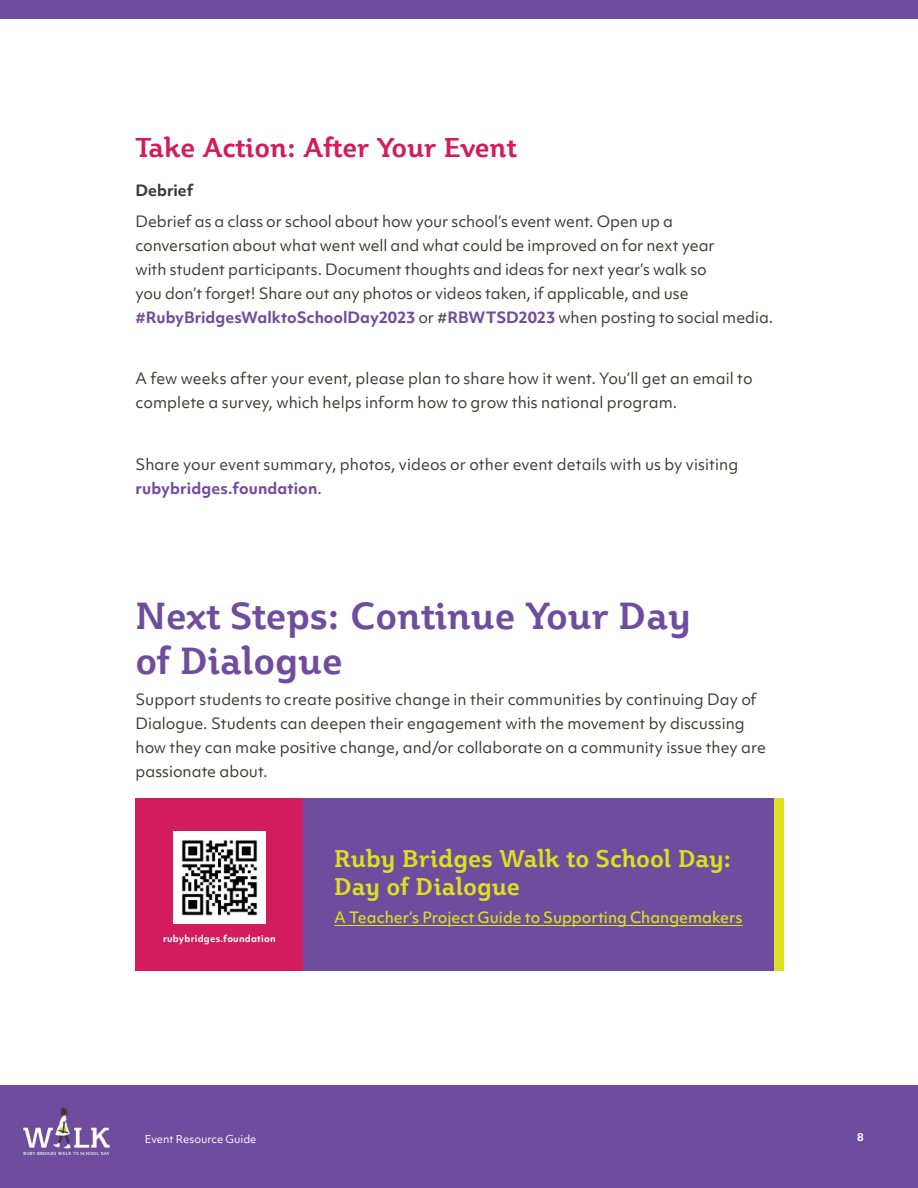
<style>
.page{position:relative;width:918px;height:1188px;background:#fff}
.page>*{position:absolute;margin:0;border:0;box-sizing:border-box;transform-origin:0 0}
.t1{font:700 37.5px/45px "Plume";color:#704c9f}
.t2{font:700 27px "Plume";color:#d31c5d}
.t3{font:700 24px/28.5px "Plume";color:#dddf1f}
.t4{font:15px/24px "Objektiv Mk 1";color:#3d3936}
.t5{font:500 15px "Objektiv Mk 1";letter-spacing:-.005em;color:#dddf1f}
.t6{font:700 15px "Objektiv Mk 1";color:#3d3936}
.t7{font:10.5px "Objektiv Mk 1";color:#fff}
.t8{font:700 10.5px "Objektiv Mk 1";color:#fff}
.t9{font:700 9px "Objektiv Mk 1";letter-spacing:.03em;color:#fff}
.s1{font-weight:700;color:#704c9f}
</style>
<div class="page">
<div style="left:0;top:1085px;width:918px;height:103px;background:#704c9f"></div>
<img style="left:23px;top:1107px;width:87px;height:49px">
<div style="left:0;top:0;width:918px;height:18px;background:#704c9f"></div>
<div style="left:136px;top:799px;width:648px;height:172px;background:#704c9f"></div>
<div style="left:136px;top:799px;width:167px;height:172px;background:#d31c5d"></div>
<hr style="left:334px;top:925px;width:409px;height:1px;background:#dddf1f">
<img style="left:173px;top:832px;width:92px;height:91px">
<div style="left:774px;top:799px;width:10px;height:172px;background:#dddf1f"></div>
<h2 class="t2" style="left:136px;top:130px;width:383px">Take Action: After Your Event</h2>
<p class="t6" style="left:136px;top:180px;width:59px">Debrief</p>
<p class="t4" style="left:136px;top:209px;width:639px">Debrief as a class or school about how your school’s event went. Open up a<br>conversation about what went well and what could be improved on for next year<br>with student participants. Document thoughts and ideas for next year’s walk so<br>you don’t forget! Share out any photos or videos taken, if applicable, and use <span class="s1">#RubyBridgesWalktoSchoolDay2023</span> or #<span class="s1">RBWTSD2023</span> when posting to social media.</p>
<p class="t4" style="left:136px;top:367px;width:619px">A few weeks after your event, please plan to share how it went. You’ll get an email to complete a survey, which helps inform how to grow this national program.</p>
<p class="t4" style="left:136px;top:452px;width:604px">Share your event summary, photos, videos or other event details with us by visiting <span class="s1">rubybridges.foundation</span>.</p>
<h1 class="t1" style="left:136px;top:592px;width:557px">Next Steps: Continue Your Day of Dialogue</h1>
<p class="t4" style="left:136px;top:688px;width:632px">Support students to create positive change in their communities by continuing Day of Dialogue. Students can deepen their engagement with the movement by discussing how they can make positive change, and/or collaborate on a community issue they are passionate about.</p>
<p class="t9" style="left:163px;top:932px;width:114px">rubybridges.foundation</p>
<h3 class="t3" style="left:334px;top:844px;width:398px">Ruby Bridges Walk to School Day:<br>Day of Dialogue</h3>
<p class="t5" style="left:334px;top:907px;width:410px">A Teacher’s Project Guide to Supporting Changemakers</p>
<p class="t7" style="left:145px;top:1131px;width:113px">Event Resource Guide</p>
<p class="t8" style="left:857px;top:1129px;width:8px">8</p>
</div>
